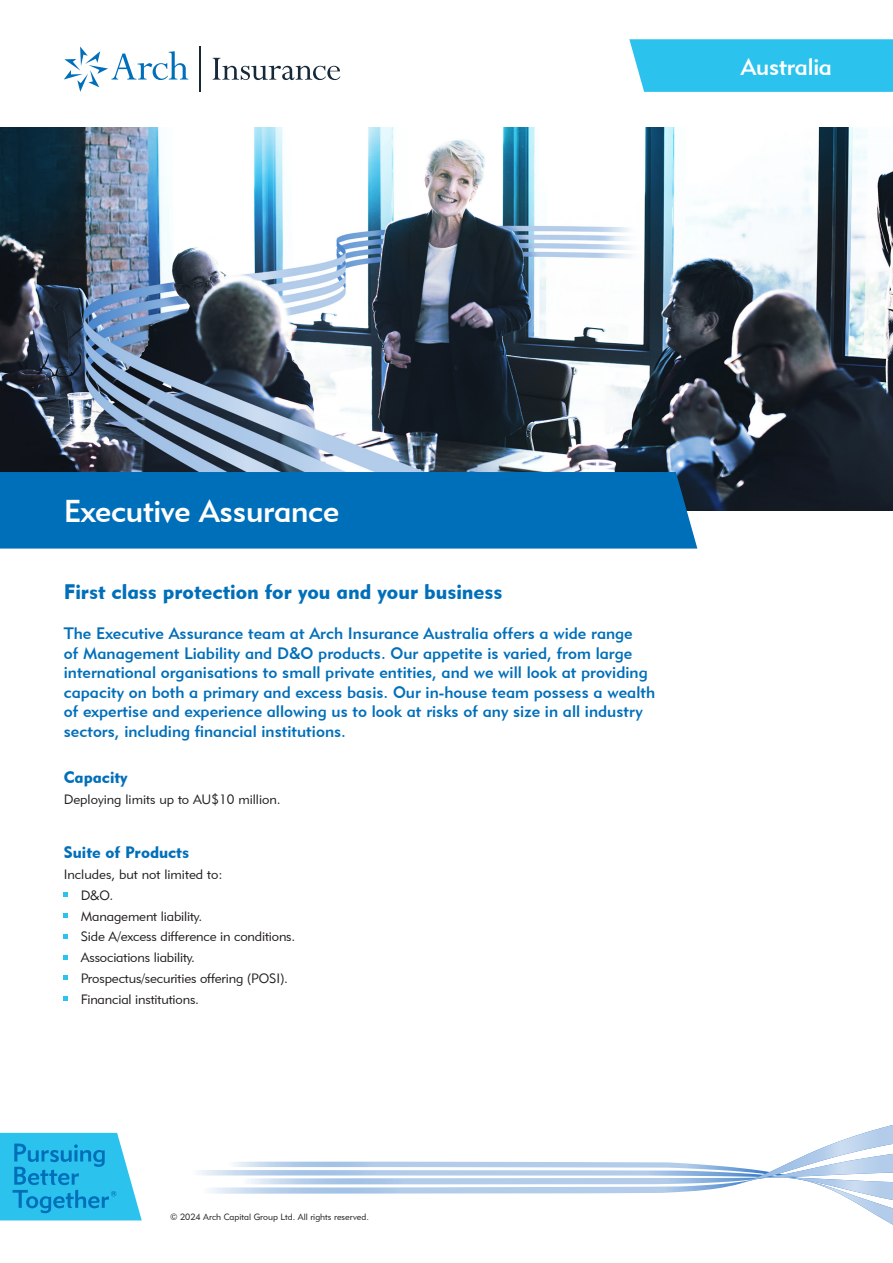
<style>
.page{position:relative;width:893px;height:1263px;background:#fff}
.page>*{position:absolute;margin:0;border:0;box-sizing:border-box;transform-origin:0 0}
.t1{font:31.5px "Geometric 415 BT Medium A";letter-spacing:-.01em;color:#fff}
.t2{font:23.7px "Geometric 415 BT Medium A";letter-spacing:-.01em;color:#fff}
.t3{font:21px "Geometric 415 BT Black A";color:#006fba}
.t4{font:16.5px/19.5px "Geometric 415 BT Medium A";color:#006fba}
.t5{font:16.5px "Geometric 415 BT Black A";color:#006fba}
.t6{font:13.5px "Geometric 415 BT Lite A";letter-spacing:-.01em;color:#231f20}
.t7{font:9px "Geometric 415 BT Lite A";color:#231f20}
</style>
<div class="page">
<img style="left:0;top:128px;width:893px;height:382px">
<svg style="left:64px;top:46px;width:124px;height:46px"></svg>
<hr style="left:200px;top:46px;width:1px;height:46px;background:#172938">
<svg style="left:213px;top:58px;width:127px;height:22px"></svg>
<svg style="left:629px;top:39px;width:264px;height:53px;background:#33c5ed"></svg>
<svg style="left:64px;top:893px;width:4px;height:4px"></svg>
<svg style="left:64px;top:913px;width:4px;height:5px"></svg>
<svg style="left:64px;top:934px;width:4px;height:4px"></svg>
<svg style="left:64px;top:955px;width:4px;height:4px"></svg>
<svg style="left:64px;top:976px;width:4px;height:4px"></svg>
<svg style="left:64px;top:996px;width:4px;height:5px"></svg>
<svg style="left:0;top:1133px;width:142px;height:87px;background:#37bce7"></svg>
<svg style="left:198px;top:1125px;width:695px;height:100px"></svg>
<div style="left:0;top:472px;width:697px;height:77px;background:#006fba"></div>
<p class="t2" style="left:741px;top:53px;width:93px">Australia</p>
<p class="t1" style="left:64px;top:492px;width:277px">Executive Assurance</p>
<p class="t3" style="left:64px;top:578px;width:440px">First class protection for you and your business</p>
<p class="t4" style="left:64px;top:623px;width:593px">The Executive Assurance team at Arch Insurance Australia offers a wide range<br>of Management Liability and D&amp;O products. Our appetite is varied, from large international organisations to small private entities, and we will look at providing capacity on both a primary and excess basis. Our in-house team possess a wealth of expertise and experience allowing us to look at risks of any size in all industry sectors, including financial institutions.</p>
<p class="t5" style="left:64px;top:767px;width:65px">Capacity</p>
<p class="t6" style="left:64px;top:791px;width:218px">Deploying limits up to AU$10 million.</p>
<p class="t5" style="left:64px;top:842px;width:127px">Suite of Products</p>
<p class="t6" style="left:64px;top:866px;width:160px">Includes, but not limited to:</p>
<p class="t6" style="left:81px;top:887px;width:34px">D&amp;O.</p>
<p class="t6" style="left:81px;top:908px;width:123px">Management liability.</p>
<p class="t6" style="left:81px;top:928px;width:216px">Side A/excess difference in conditions.</p>
<p class="t6" style="left:81px;top:949px;width:116px">Associations liability.</p>
<p class="t6" style="left:81px;top:970px;width:209px">Prospectus/securities offering (POSI).</p>
<p class="t6" style="left:81px;top:991px;width:120px">Financial institutions.</p>
<p class="t7" style="left:170px;top:1212px;width:200px">© 2024 Arch Capital Group Ltd. All rights reserved.</p>
</div>
